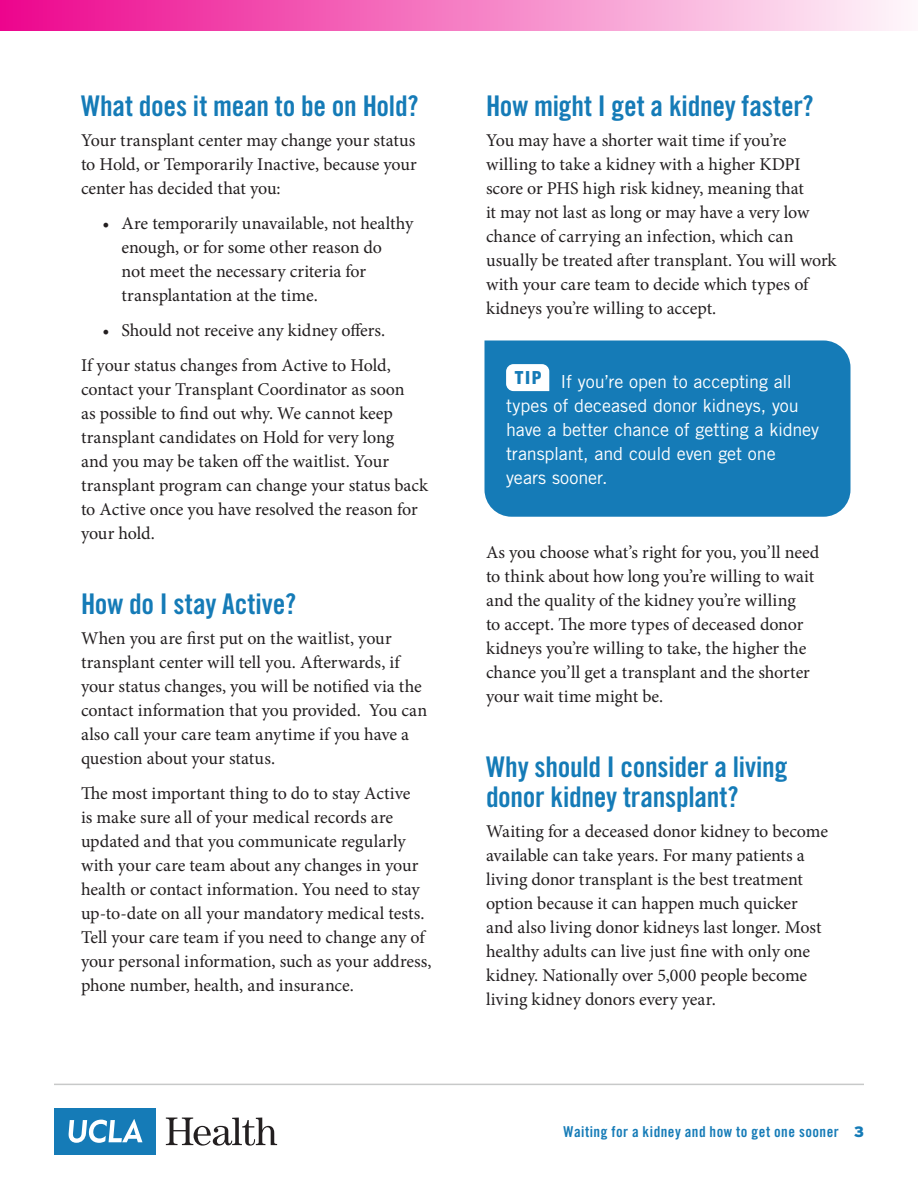
<style>
.page{position:relative;width:918px;height:1188px;background:#fff}
.page>*{position:absolute;margin:0;border:0;box-sizing:border-box;transform-origin:0 0}
.Question{font:28.5px/30px "Trade Gothic Bold Cond Twenty";letter-spacing:-.01em;color:#157bb7}
.t1{font:900 condensed 18.45px "Interstate";color:#157bb7}
.Body_Copy__12_16{font:18px/24px "Minion Pro";letter-spacing:-.005em;color:#231f20}
.TIP_Text{font:18px/24px "Trade Gothic";letter-spacing:-.005em;color:#fff}
.t2{font:15px "Trade Gothic Bold Cond Twenty";letter-spacing:.03em;color:#157bb7}
.s1{font-family:"Interstate";font-weight:900}
</style>
<div class="page">
<div style="left:54px;top:1108px;width:101px;height:47px;background:#157bb7"></div>
<svg style="left:69px;top:1119px;width:73px;height:24px"></svg>
<svg style="left:166px;top:1118px;width:111px;height:28px"></svg>
<div style="left:0;top:0;width:918px;height:31px;background:linear-gradient(to right,#ed058d,#fef7fb)"></div>
<hr style="left:54px;top:1084px;width:810px;height:1px;background:#c8c9c9">
<div style="left:484px;top:340px;width:366px;height:177px;background:#157bb7"></div>
<svg style="left:506px;top:364px;width:43px;height:27px"></svg>
<p class="Question" style="left:81px;top:91px;width:339px">What does it mean to be on Hold?</p>
<p class="Body_Copy__12_16" style="left:81px;top:129px;width:338px;text-align:justify">Your transplant center may change your status to Hold, or Temporarily Inactive, because your center has decided that you:</p>
<p class="Body_Copy__12_16" style="left:122px;top:211px;width:293px;text-indent:-19px">• Are temporarily unavailable, not healthy enough, or for some other reason do<br>not meet the necessary criteria for transplantation at the time.</p>
<p class="Body_Copy__12_16" style="left:103px;top:318px;width:284px">• Should not receive any kidney offers.</p>
<p class="Body_Copy__12_16" style="left:81px;top:353px;width:349px">If your status changes from Active to Hold, contact your Transplant Coordinator as soon<br>as possible to find out why. We cannot keep transplant candidates on Hold for very long<br>and you may be taken off the waitlist. Your transplant program can change your status back to Active once you have resolved the reason for your hold.</p>
<p class="Question" style="left:81px;top:589px;width:217px">How do I stay Active?</p>
<p class="Body_Copy__12_16" style="left:81px;top:627px;width:348px">When you are first put on the waitlist, your transplant center will tell you. Afterwards, if your status changes, you will be notified via the contact information that you provided. You can also call your care team anytime if you have a question about your status.</p>
<p class="Body_Copy__12_16" style="left:81px;top:781px;width:352px">The most important thing to do to stay Active<br>is make sure all of your medical records are updated and that you communicate regularly with your care team about any changes in your health or contact information. You need to stay up-to-date on all your mandatory medical tests.<br>Tell your care team if you need to change any of your personal information, such as your address, phone number, health, and insurance.</p>
<p class="Question" style="left:486px;top:91px;width:329px">How might I get a kidney faster?</p>
<p class="Body_Copy__12_16" style="left:486px;top:129px;width:352px">You may have a shorter wait time if you’re willing to take a kidney with a higher KDPI score or PHS high risk kidney, meaning that<br>it may not last as long or may have a very low chance of carrying an infection, which can usually be treated after transplant. You will work with your care team to decide which types of kidneys you’re willing to accept.</p>
<p class="t1" style="left:514px;top:368px;width:29px">TIP</p>
<p class="TIP_Text" style="left:506px;top:369px;width:315px;text-indent:54px">If you’re open to accepting all types of deceased donor kidneys, you have a better chance of getting a kidney transplant, and could even get one years sooner.</p>
<p class="Body_Copy__12_16" style="left:486px;top:540px;width:335px">As you choose what’s right for you, you’ll need to think about how long you’re willing to wait and the quality of the kidney you’re willing<br>to accept. The more types of deceased donor kidneys you’re willing to take, the higher the chance you’ll get a transplant and the shorter your wait time might be.</p>
<p class="Question" style="left:486px;top:752px;width:303px">Why should I consider a living donor kidney transplant?</p>
<p class="Body_Copy__12_16" style="left:486px;top:820px;width:343px">Waiting for a deceased donor kidney to become available can take years. For many patients a living donor transplant is the best treatment option because it can happen much quicker and also living donor kidneys last longer. Most healthy adults can live just fine with only one kidney. Nationally over 5,000 people become living kidney donors every year.</p>
<p class="t2" style="left:564px;top:1123px;width:302px">Waiting for a kidney and how to get one sooner <span class="s1">3</span></p>
</div>
